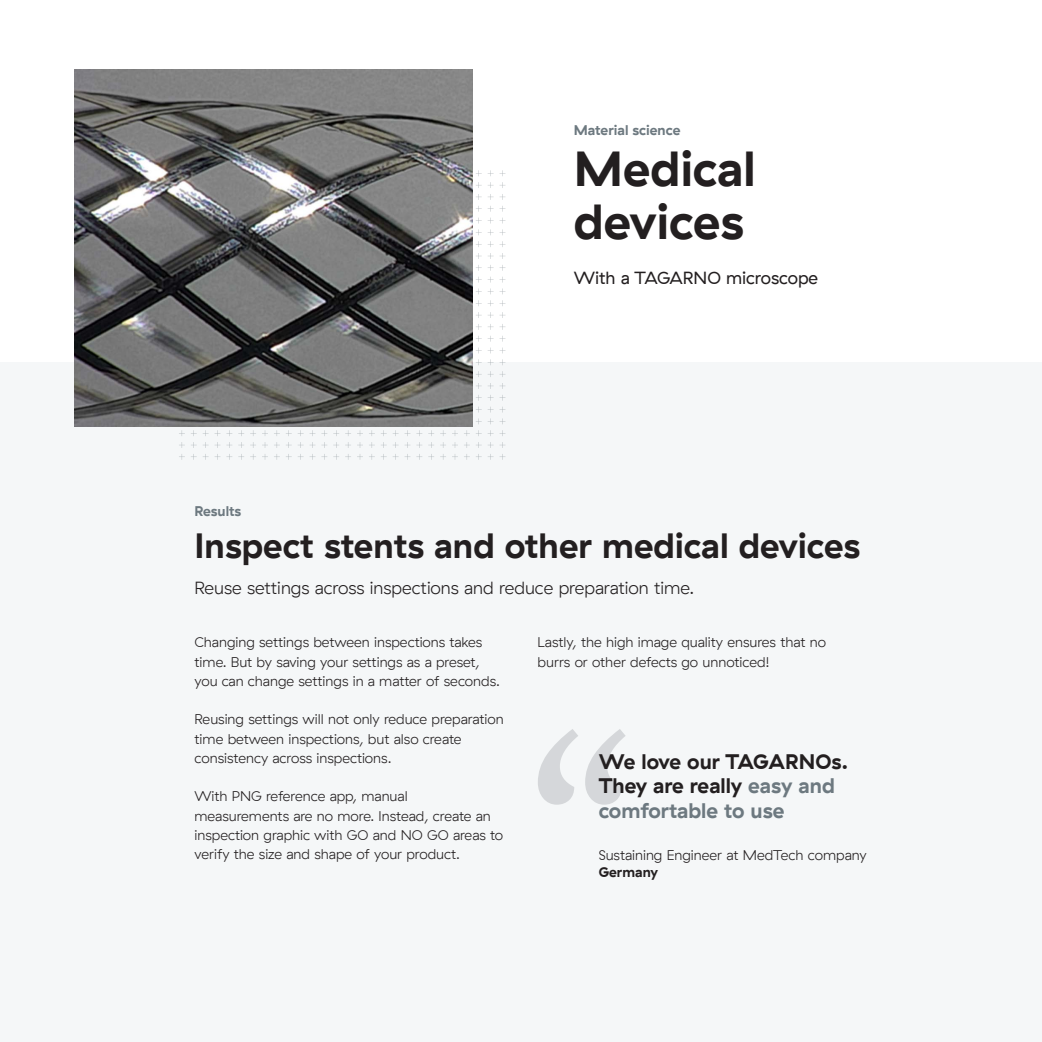
<style>
.page{position:relative;width:1042px;height:1042px;background:#fff}
.page>*{position:absolute;margin:0;border:0;box-sizing:border-box;transform-origin:0 0}
.t1{font:700 262.5px "Constantia";color:#c0c3c6}
.t2{font:700 49px/52.5px "GT Haptik";color:#231f20}
.t3{font:700 35px "GT Haptik";color:#231f20}
.t4{font:700 21px/24.5px "GT Haptik";color:#231f20}
.Brødtekst{font:300 17.5px "GT Haptik";color:#231f20}
.Brødtekst-2{font:17.5px "GT Haptik";color:#231f20}
.Citat_afsender{font:300 14px/19.2px "GT Haptik";color:#231f20}
.Tag{font:700 14px "GT Haptik";color:#6d7980}
.Citat_afsender-2{font:700 14px "GT Haptik";color:#231f20}
.s1{color:#6d7980}
</style>
<div class="page">
<div style="left:0;top:362px;width:1042px;height:680px;background:#f5f7f8"></div>
<svg style="left:179px;top:442px;width:6px;height:6px"></svg>
<svg style="left:191px;top:442px;width:6px;height:6px"></svg>
<svg style="left:203px;top:430px;width:17px;height:6px"></svg>
<svg style="left:203px;top:442px;width:17px;height:6px"></svg>
<svg style="left:203px;top:454px;width:17px;height:6px"></svg>
<svg style="left:227px;top:442px;width:5px;height:6px"></svg>
<svg style="left:238px;top:442px;width:6px;height:6px"></svg>
<svg style="left:250px;top:442px;width:6px;height:6px"></svg>
<svg style="left:262px;top:430px;width:6px;height:6px"></svg>
<svg style="left:262px;top:442px;width:6px;height:6px"></svg>
<svg style="left:262px;top:454px;width:6px;height:6px"></svg>
<svg style="left:274px;top:442px;width:6px;height:6px"></svg>
<svg style="left:286px;top:442px;width:6px;height:6px"></svg>
<svg style="left:298px;top:430px;width:17px;height:6px"></svg>
<svg style="left:298px;top:442px;width:17px;height:6px"></svg>
<svg style="left:298px;top:454px;width:17px;height:6px"></svg>
<svg style="left:322px;top:442px;width:5px;height:6px"></svg>
<svg style="left:333px;top:442px;width:6px;height:6px"></svg>
<svg style="left:345px;top:442px;width:6px;height:6px"></svg>
<svg style="left:357px;top:430px;width:6px;height:6px"></svg>
<svg style="left:357px;top:442px;width:6px;height:6px"></svg>
<svg style="left:357px;top:454px;width:6px;height:6px"></svg>
<svg style="left:369px;top:442px;width:6px;height:6px"></svg>
<svg style="left:381px;top:442px;width:6px;height:6px"></svg>
<svg style="left:452px;top:430px;width:6px;height:6px"></svg>
<svg style="left:452px;top:442px;width:6px;height:6px"></svg>
<svg style="left:452px;top:454px;width:6px;height:6px"></svg>
<svg style="left:393px;top:430px;width:17px;height:6px"></svg>
<svg style="left:393px;top:442px;width:17px;height:6px"></svg>
<svg style="left:464px;top:442px;width:6px;height:6px"></svg>
<svg style="left:393px;top:454px;width:17px;height:6px"></svg>
<svg style="left:476px;top:253px;width:6px;height:6px"></svg>
<svg style="left:476px;top:277px;width:6px;height:17px"></svg>
<svg style="left:476px;top:336px;width:6px;height:17px"></svg>
<svg style="left:476px;top:383px;width:6px;height:6px"></svg>
<svg style="left:417px;top:442px;width:5px;height:6px"></svg>
<svg style="left:476px;top:442px;width:6px;height:6px"></svg>
<svg style="left:476px;top:194px;width:6px;height:6px"></svg>
<svg style="left:488px;top:253px;width:5px;height:6px"></svg>
<svg style="left:488px;top:277px;width:5px;height:17px"></svg>
<svg style="left:488px;top:336px;width:5px;height:17px"></svg>
<svg style="left:488px;top:383px;width:5px;height:6px"></svg>
<svg style="left:428px;top:442px;width:6px;height:6px"></svg>
<svg style="left:488px;top:442px;width:5px;height:6px"></svg>
<svg style="left:488px;top:194px;width:5px;height:6px"></svg>
<svg style="left:500px;top:253px;width:5px;height:6px"></svg>
<svg style="left:499px;top:277px;width:6px;height:17px"></svg>
<svg style="left:499px;top:336px;width:6px;height:17px"></svg>
<svg style="left:500px;top:383px;width:5px;height:6px"></svg>
<svg style="left:440px;top:442px;width:6px;height:6px"></svg>
<svg style="left:500px;top:442px;width:5px;height:6px"></svg>
<svg style="left:500px;top:194px;width:5px;height:6px"></svg>
<img style="left:74px;top:69px;width:398px;height:358px">
<p class="Tag" style="left:574px;top:122px;width:108px">Material science</p>
<h1 class="t2" style="left:574px;top:143px;width:183px">Medical devices</h1>
<p class="Tag" style="left:194px;top:502px;width:48px">Results</p>
<p class="Brødtekst-2" style="left:574px;top:268px;width:246px">With a TAGARNO microscope</p>
<h2 class="t3" style="left:194px;top:524px;width:667px">Inspect stents and other medical devices</h2>
<p class="Brødtekst" style="left:194px;top:578px;width:501px">Reuse settings across inspections and reduce preparation time.</p>
<p class="Citat_afsender" style="left:194px;top:633px;width:307px">Changing settings between inspections takes time. But by saving your settings as a preset, you can change settings in a matter of seconds.</p>
<p class="Citat_afsender" style="left:194px;top:710px;width:311px">Reusing settings will not only reduce preparation time between inspections, but also create consistency across inspections.</p>
<p class="Citat_afsender" style="left:194px;top:787px;width:310px">With PNG reference app, manual measurements are no more. Instead, create an inspection graphic with GO and NO GO areas to verify the size and shape of your product.</p>
<p class="Citat_afsender" style="left:537px;top:633px;width:290px">Lastly, the high image quality ensures that no burrs or other defects go unnoticed!</p>
<h1 class="t1" style="left:529px;top:654px;width:105px">“</h1>
<p class="t4" style="left:599px;top:749px;width:251px">We love our TAGARNOs.<br>They are really <span class="s1">easy and comfortable to use</span></p>
<p class="Citat_afsender" style="left:599px;top:845px;width:269px">Sustaining Engineer at MedTech company</p>
<p class="Citat_afsender-2" style="left:599px;top:864px;width:61px">Germany</p>
</div>
